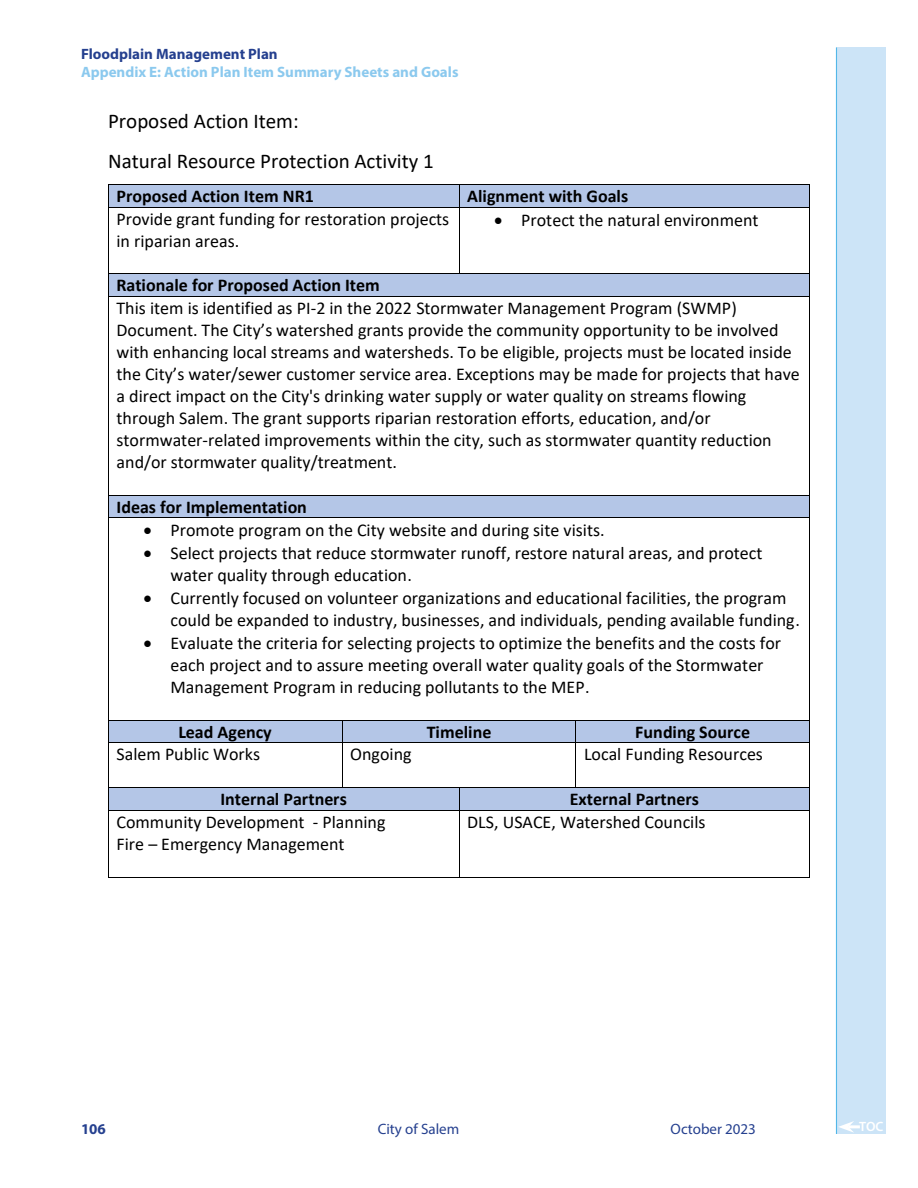
<style>
.page{position:relative;width:918px;height:1188px;background:#fff}
.page>*{position:absolute;margin:0;border:0;box-sizing:border-box;transform-origin:0 0}
.t1{font:21px/39.6px "Calibri";color:#000}
.t2{font:18px/21.9px "Calibri";color:#000}
.t3{font:700 18px "Calibri";color:#000}
.t4{font:700 15px "Myriad Pro";color:#8bc9ee}
.t5{font:700 15px "Myriad Pro";color:#25408f}
.t6{font:15px "Myriad Pro";color:#25408f}
.t7{font:600 13.5px "Myriad Pro";color:#fff}
</style>
<div class="page">
<div style="left:836px;top:48px;width:50px;height:1086px;background:#cce4f7"></div>
<hr style="left:836px;top:48px;width:1px;height:1086px;background:#53b7e8">
<div style="left:109px;top:185px;width:350px;height:22px;background:#b4c6e7"></div>
<div style="left:459px;top:185px;width:350px;height:22px;background:#b4c6e7"></div>
<hr style="left:109px;top:184px;width:350px;height:1px;background:#000">
<hr style="left:459px;top:184px;width:350px;height:1px;background:#000">
<svg style="left:108px;top:184px;width:1px;height:24px"></svg>
<hr style="left:109px;top:207px;width:350px;height:1px;background:#000">
<svg style="left:459px;top:185px;width:1px;height:22px"></svg>
<hr style="left:459px;top:207px;width:350px;height:1px;background:#000">
<svg style="left:809px;top:184px;width:1px;height:24px"></svg>
<hr style="left:108px;top:208px;width:1px;height:65px;background:#000">
<hr style="left:459px;top:208px;width:1px;height:65px;background:#000">
<hr style="left:809px;top:208px;width:1px;height:65px;background:#000">
<div style="left:109px;top:274px;width:700px;height:22px;background:#b4c6e7"></div>
<hr style="left:109px;top:273px;width:350px;height:1px;background:#000">
<hr style="left:459px;top:273px;width:350px;height:1px;background:#000">
<svg style="left:108px;top:273px;width:1px;height:24px"></svg>
<hr style="left:109px;top:296px;width:700px;height:1px;background:#000">
<svg style="left:809px;top:273px;width:1px;height:24px"></svg>
<hr style="left:108px;top:297px;width:1px;height:198px;background:#000">
<hr style="left:809px;top:297px;width:1px;height:198px;background:#000">
<div style="left:116px;top:495px;width:686px;height:22px;background:#b4c6e7"></div>
<hr style="left:109px;top:495px;width:700px;height:1px;background:#000">
<svg style="left:108px;top:495px;width:1px;height:23px"></svg>
<hr style="left:109px;top:517px;width:700px;height:1px;background:#000">
<svg style="left:809px;top:495px;width:1px;height:23px"></svg>
<hr style="left:108px;top:518px;width:1px;height:202px;background:#000">
<hr style="left:809px;top:518px;width:1px;height:202px;background:#000">
<div style="left:109px;top:721px;width:233px;height:22px;background:#b4c6e7"></div>
<div style="left:343px;top:721px;width:233px;height:22px;background:#b4c6e7"></div>
<div style="left:576px;top:721px;width:233px;height:22px;background:#b4c6e7"></div>
<hr style="left:109px;top:720px;width:233px;height:1px;background:#000">
<hr style="left:342px;top:720px;width:234px;height:1px;background:#000">
<hr style="left:576px;top:720px;width:233px;height:1px;background:#000">
<svg style="left:108px;top:720px;width:1px;height:23px"></svg>
<hr style="left:109px;top:743px;width:233px;height:1px;background:#000">
<svg style="left:342px;top:721px;width:1px;height:22px"></svg>
<hr style="left:342px;top:743px;width:234px;height:1px;background:#000">
<hr style="left:576px;top:743px;width:233px;height:1px;background:#000">
<svg style="left:809px;top:720px;width:1px;height:23px"></svg>
<hr style="left:108px;top:743px;width:1px;height:44px;background:#000">
<hr style="left:342px;top:743px;width:1px;height:44px;background:#000">
<hr style="left:576px;top:743px;width:1px;height:44px;background:#000">
<hr style="left:809px;top:743px;width:1px;height:44px;background:#000">
<div style="left:109px;top:788px;width:350px;height:22px;background:#b4c6e7"></div>
<div style="left:459px;top:788px;width:350px;height:22px;background:#b4c6e7"></div>
<hr style="left:109px;top:787px;width:233px;height:1px;background:#000">
<hr style="left:342px;top:787px;width:117px;height:1px;background:#000">
<hr style="left:459px;top:787px;width:117px;height:1px;background:#000">
<hr style="left:576px;top:787px;width:233px;height:1px;background:#000">
<svg style="left:108px;top:787px;width:1px;height:24px"></svg>
<hr style="left:109px;top:810px;width:350px;height:1px;background:#000">
<svg style="left:459px;top:788px;width:1px;height:22px"></svg>
<hr style="left:459px;top:810px;width:350px;height:1px;background:#000">
<svg style="left:809px;top:787px;width:1px;height:24px"></svg>
<hr style="left:108px;top:811px;width:1px;height:66px;background:#000">
<hr style="left:109px;top:877px;width:350px;height:1px;background:#000">
<hr style="left:459px;top:811px;width:1px;height:66px;background:#000">
<hr style="left:459px;top:877px;width:350px;height:1px;background:#000">
<hr style="left:809px;top:811px;width:1px;height:66px;background:#000">
<svg style="left:838px;top:1121px;width:22px;height:12px"></svg>
<p class="t5" style="left:81px;top:44px;width:198px">Floodplain Management Plan</p>
<p class="t4" style="left:81px;top:62px;width:379px">Appendix E: Action Plan Item Summary Sheets and Goals</p>
<p class="t1" style="left:108px;top:101px;width:327px">Proposed Action Item:<br>Natural Resource Protection Activity 1</p>
<p class="t3" style="left:116px;top:183px;width:199px">Proposed Action Item NR1</p>
<p class="t3" style="left:467px;top:183px;width:163px">Alignment with Goals</p>
<p class="t2" style="left:116px;top:207px;width:334px">Provide grant funding for restoration projects in riparian areas.</p>
<p class="t2" style="left:494px;top:208px;width:266px">• Protect the natural environment</p>
<p class="t3" style="left:116px;top:273px;width:265px">Rationale for Proposed Action Item</p>
<p class="t2" style="left:116px;top:297px;width:685px">This item is identified as PI-2 in the 2022 Stormwater Management Program (SWMP)<br>Document. The City’s watershed grants provide the community opportunity to be involved with enhancing local streams and watersheds. To be eligible, projects must be located inside the City’s water/sewer customer service area. Exceptions may be made for projects that have a direct impact on the City's drinking water supply or water quality on streams flowing through Salem. The grant supports riparian restoration efforts, education, and/or stormwater-related improvements within the city, such as stormwater quantity reduction and/or stormwater quality/treatment.</p>
<p class="t3" style="left:116px;top:494px;width:192px">Ideas for Implementation</p>
<p class="t2" style="left:143px;top:519px;width:463px">• Promote program on the City website and during site visits.</p>
<p class="t2" style="left:170px;top:542px;width:594px;text-indent:-27px">• Select projects that reduce stormwater runoff, restore natural areas, and protect water quality through education.</p>
<p class="t2" style="left:171px;top:586px;width:631px;text-indent:-27px">• Currently focused on volunteer organizations and educational facilities, the program could be expanded to industry, businesses, and individuals, pending available funding.</p>
<p class="t2" style="left:171px;top:632px;width:612px;text-indent:-27px">• Evaluate the criteria for selecting projects to optimize the benefits and the costs for each project and to assure meeting overall water quality goals of the Stormwater<br>Management Program in reducing pollutants to the MEP.</p>
<p class="t3" style="left:178px;top:719px;width:95px">Lead Agency</p>
<p class="t3" style="left:427px;top:719px;width:66px">Timeline</p>
<p class="t3" style="left:635px;top:719px;width:116px">Funding Source</p>
<p class="t2" style="left:116px;top:743px;width:145px">Salem Public Works</p>
<p class="t2" style="left:350px;top:743px;width:63px">Ongoing</p>
<p class="t2" style="left:584px;top:743px;width:181px">Local Funding Resources</p>
<p class="t3" style="left:220px;top:786px;width:128px">Internal Partners</p>
<p class="t3" style="left:570px;top:786px;width:131px">External Partners</p>
<p class="t2" style="left:116px;top:810px;width:271px">Community Development - Planning<br>Fire – Emergency Management</p>
<p class="t2" style="left:467px;top:810px;width:240px">DLS, USACE, Watershed Councils</p>
<p class="t5" style="left:81px;top:1119px;width:26px">106</p>
<p class="t6" style="left:378px;top:1120px;width:83px">City of Salem</p>
<p class="t6" style="left:671px;top:1120px;width:87px">October 2023</p>
<p class="t7" style="left:859px;top:1118px;width:26px">TOC</p>
</div>
